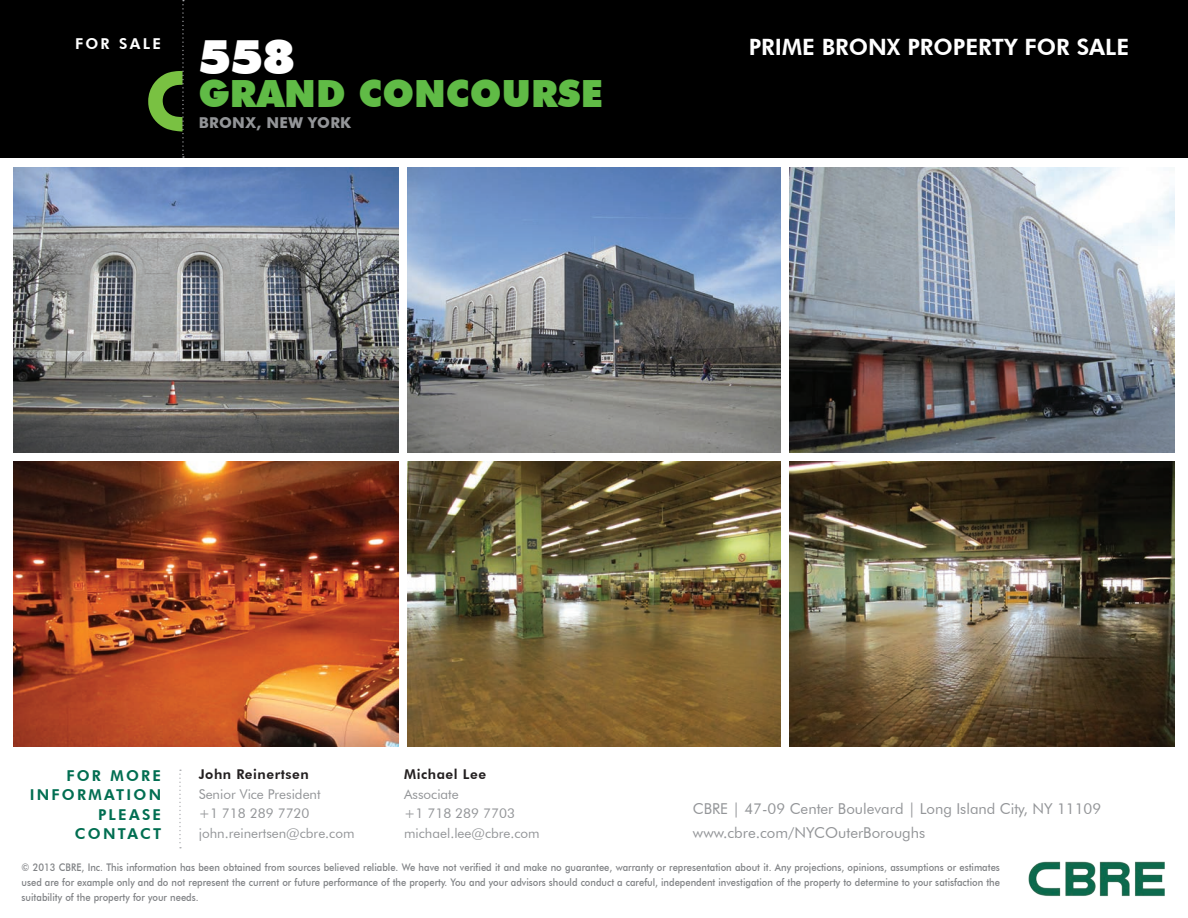
<style>
.page{position:relative;width:1188px;height:918px;background:#fff}
.page>*{position:absolute;margin:0;border:0;box-sizing:border-box;transform-origin:0 0}
.t1{font:900 48px "Futura BT";color:#fff}
.t2{font:900 37.5px "Futura BT";color:#60bb46}
.t3{font:800 22.5px "Futura BT";color:#fff}
.t4{font:15px/23.7px "Futura BT";color:#939598}
.t5{font:800 15px/19.5px "Futura BT";letter-spacing:.15em;color:#006e51;text-align:right}
.t6{font:700 15px "Futura BT";letter-spacing:.02em;color:#939598}
.t7{font:800 15px "Futura BT";letter-spacing:.15em;color:#fff}
.t8{font:13.5px/19.5px "Futura BT";color:#939598}
.t9{font:800 13.5px "Futura BT";letter-spacing:.04em;color:#231f20}
.t10{font:500 10.5px/15px "Futura BT";color:#808285;text-align:justify;scale:.9 1}
</style>
<div class="page">
<img style="left:1028px;top:862px;width:136px;height:35px">
<div style="left:0;top:0;width:1188px;height:158px;background:#000"></div>
<svg style="left:148px;top:0;width:36px;height:158px"></svg>
<svg style="left:179px;top:770px;width:2px;height:78px"></svg>
<img style="left:13px;top:167px;width:386px;height:286px">
<img style="left:408px;top:167px;width:372px;height:286px">
<img style="left:789px;top:167px;width:386px;height:286px">
<img style="left:13px;top:462px;width:386px;height:285px">
<img style="left:408px;top:462px;width:372px;height:285px">
<img style="left:789px;top:462px;width:386px;height:285px">
<h3 class="t7" style="left:75px;top:34px;width:87px">FOR SALE</h3>
<h1 class="t1" style="left:199px;top:28px;width:98px">558</h1>
<h2 class="t2" style="left:199px;top:71px;width:406px">GRAND CONCOURSE</h2>
<h3 class="t6" style="left:199px;top:114px;width:154px">BRONX, NEW YORK</h3>
<h3 class="t3" style="left:749px;top:33px;width:14px">PRIME</h3>
<h3 class="t3" style="left:822px;top:33px;width:31px">BRON</h3>
<h3 class="t3" style="left:887px;top:33px;width:35px">X PROPERT</h3>
<h3 class="t3" style="left:1004px;top:33px;width:36px">Y FOR</h3>
<h3 class="t3" style="left:1077px;top:33px;width:14px">SALE</h3>
<p class="t9" style="left:199px;top:766px;width:112px">JOHN REINERTSEN</p>
<p class="t8" style="left:199px;top:784px;width:157px">Senior Vice President<br>+1 718 289 7720 john.reinertsen@cbre.com</p>
<p class="t9" style="left:404px;top:766px;width:83px">MICHAEL LEE</p>
<p class="t8" style="left:404px;top:784px;width:137px">Associate<br>+1 718 289 7703 michael.lee@cbre.com</p>
<h3 class="t5" style="left:30px;top:766px;width:133px">FOR MORE<br>INFORMATION<br>PLEASE<br>CONTACT</h3>
<h3 class="t4" style="left:693px;top:797px;width:410px">CBRE | 47-09 Center Boulevard | Long Island City, NY 11109 www.cbre.com/NYCOuterBoroughs</h3>
<p class="t10" style="left:22px;top:860px;width:1089px">© 2013 CBRE, Inc. This information has been obtained from sources believed reliable. We have not verified it and make no guarantee, warranty or representation about it. Any projections, opinions, assumptions or estimates used are for example only and do not represent the current or future performance of the property. You and your advisors should conduct a careful, independent investigation of the property to determine to your satisfaction the suitability of the property for your needs.</p>
</div>
